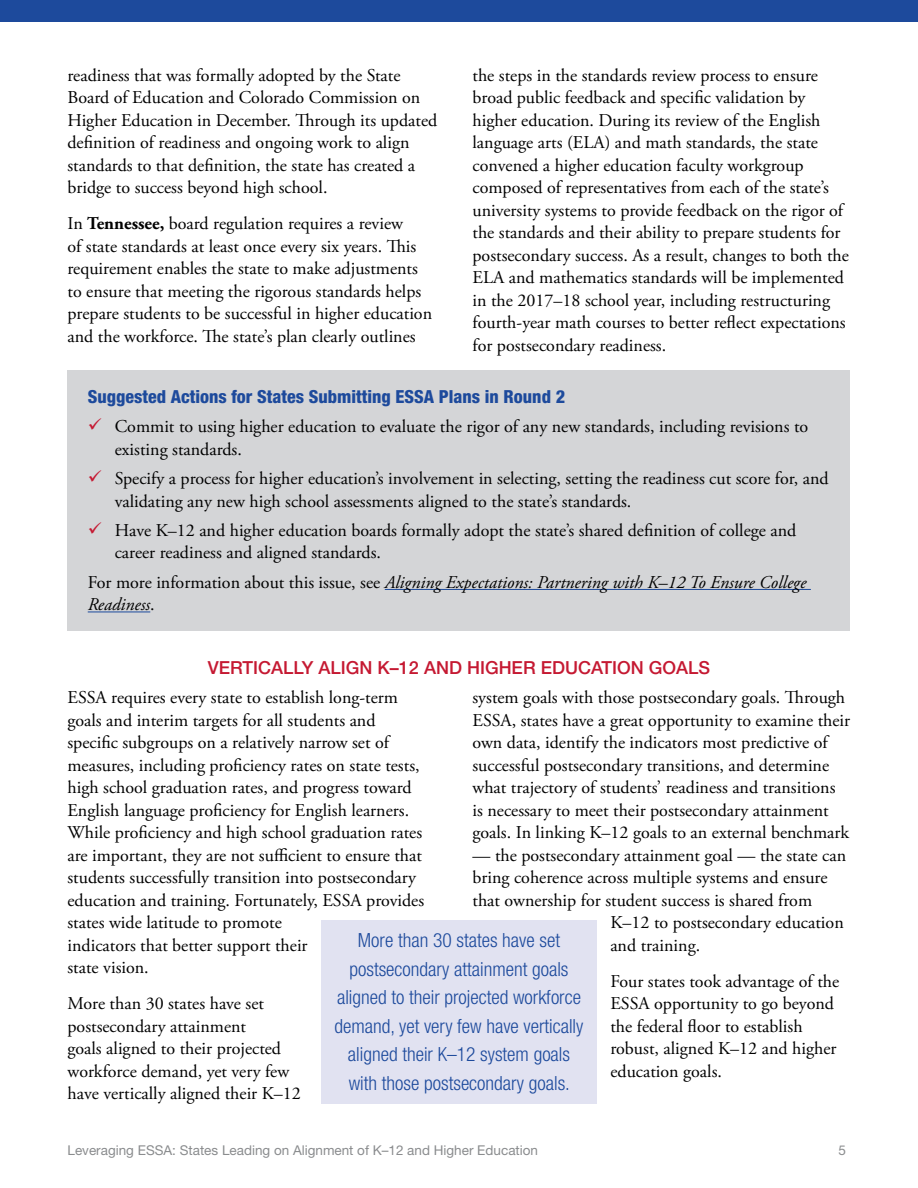
<style>
.page{position:relative;width:918px;height:1188px;background:#fff}
.page>*{position:absolute;margin:0;border:0;box-sizing:border-box;transform-origin:0 0}
.t1{font:300 condensed 19.5px/28.5px "Helvetica Neue LT Std";color:#1d4a9c;text-align:center}
.t2{font:18px/22.5px "Adobe Garamond Pro";color:#000}
.t3{font:italic 18px/22.5px "Adobe Garamond Pro";color:#000}
.t4{font:800 condensed 18px "Helvetica Neue LT Std";color:#1d4a9c}
.t5{font:500 18px "Helvetica Neue LT Std";color:#c51932}
.t6{font:13.5px "Helvetica Neue LT Std";color:#8a8c8e}
.s1{font-weight:700}
.s2{font-style:normal}
</style>
<div class="page">
<div style="left:0;top:0;width:918px;height:22px;background:#1d4a9c"></div>
<div style="left:68px;top:370px;width:782px;height:260px;background:#d4d5d7"></div>
<hr style="left:385px;top:589px;width:426px;height:1px;background:#1d4a9c">
<hr style="left:88px;top:612px;width:62px;height:1px;background:#1d4a9c">
<div style="left:321px;top:920px;width:276px;height:183px;background:#e1e2f1"></div>
<p class="t2" style="left:68px;top:64px;width:371px">readiness that was formally adopted by the State Board of Education and Colorado Commission on Higher Education in December. Through its updated definition of readiness and ongoing work to align standards to that definition, the state has created a bridge to success beyond high school.</p>
<p class="t2" style="left:68px;top:213px;width:366px">In <span class="s1">Tennessee,</span> board regulation requires a review<br>of state standards at least once every six years. This requirement enables the state to make adjustments to ensure that meeting the rigorous standards helps prepare students to be successful in higher education and the workforce. The state’s plan clearly outlines</p>
<p class="t2" style="left:472px;top:64px;width:378px">the steps in the standards review process to ensure broad public feedback and specific validation by higher education. During its review of the English language arts (ELA) and math standards, the state convened a higher education faculty workgroup composed of representatives from each of the state’s university systems to provide feedback on the rigor of the standards and their ability to prepare students for postsecondary success. As a result, changes to both the ELA and mathematics standards will be implemented in the 2017–18 school year, including restructuring fourth-year math courses to better reflect expectations for postsecondary readiness.</p>
<p class="t4" style="left:88px;top:386px;width:479px">Suggested Actions for States Submitting ESSA Plans in Round 2</p>
<p class="t2" style="left:115px;top:416px;width:695px">Commit to using higher education to evaluate the rigor of any new standards, including revisions to existing standards.</p>
<p class="t2" style="left:115px;top:468px;width:715px">Specify a process for higher education’s involvement in selecting, setting the readiness cut score for, and validating any new high school assessments aligned to the state’s standards.</p>
<p class="t2" style="left:115px;top:520px;width:683px">Have K–12 and higher education boards formally adopt the state’s shared definition of college and career readiness and aligned standards.</p>
<p class="t3" style="left:88px;top:571px;width:720px"><span class="s2">For more information about this issue, see</span> Aligning Expectations: Partnering with K–12 To Ensure College<br>Readiness<span class="s2">.</span></p>
<p class="t5" style="left:208px;top:657px;width:504px">VERTICALLY ALIGN K–12 AND HIGHER EDUCATION GOALS</p>
<p class="t2" style="left:68px;top:687px;width:358px">ESSA requires every state to establish long-term goals and interim targets for all students and specific subgroups on a relatively narrow set of measures, including proficiency rates on state tests, high school graduation rates, and progress toward English language proficiency for English learners.<br>While proficiency and high school graduation rates are important, they are not sufficient to ensure that students successfully transition into postsecondary education and training. Fortunately, ESSA provides states wide latitude to promote<br>indicators that better support their<br>state vision.</p>
<p class="t2" style="left:68px;top:993px;width:235px">More than 30 states have set postsecondary attainment<br>goals aligned to their projected workforce demand, yet very few have vertically aligned their K–12</p>
<p class="t2" style="left:472px;top:687px;width:379px">system goals with those postsecondary goals. Through ESSA, states have a great opportunity to examine their own data, identify the indicators most predictive of successful postsecondary transitions, and determine what trajectory of students’ readiness and transitions is necessary to meet their postsecondary attainment goals. In linking K–12 goals to an external benchmark</p>
<p class="t2" style="left:472px;top:844px;width:375px">— the postsecondary attainment goal — the state can</p>
<p class="t2" style="left:472px;top:867px;width:357px">bring coherence across multiple systems and ensure</p>
<p class="t2" style="left:472px;top:889px;width:341px">that ownership for student success is shared from</p>
<p class="t2" style="left:610px;top:912px;width:235px">K–12 to postsecondary education</p>
<p class="t2" style="left:610px;top:934px;width:91px">and training.</p>
<p class="t2" style="left:610px;top:970px;width:230px">Four states took advantage of the<br>ESSA opportunity to go beyond the federal floor to establish robust, aligned K–12 and higher education goals.</p>
<p class="t1" style="left:335px;top:926px;width:250px">More than 30 states have set postsecondary attainment goals aligned to their projected workforce demand, yet very few have vertically aligned their K–12 system goals with those postsecondary goals.</p>
<p class="t6" style="left:68px;top:1142px;width:472px">Leveraging ESSA: States Leading on Alignment of K–12 and Higher Education</p>
<p class="t6" style="left:838px;top:1142px;width:9px">5</p>
</div>
